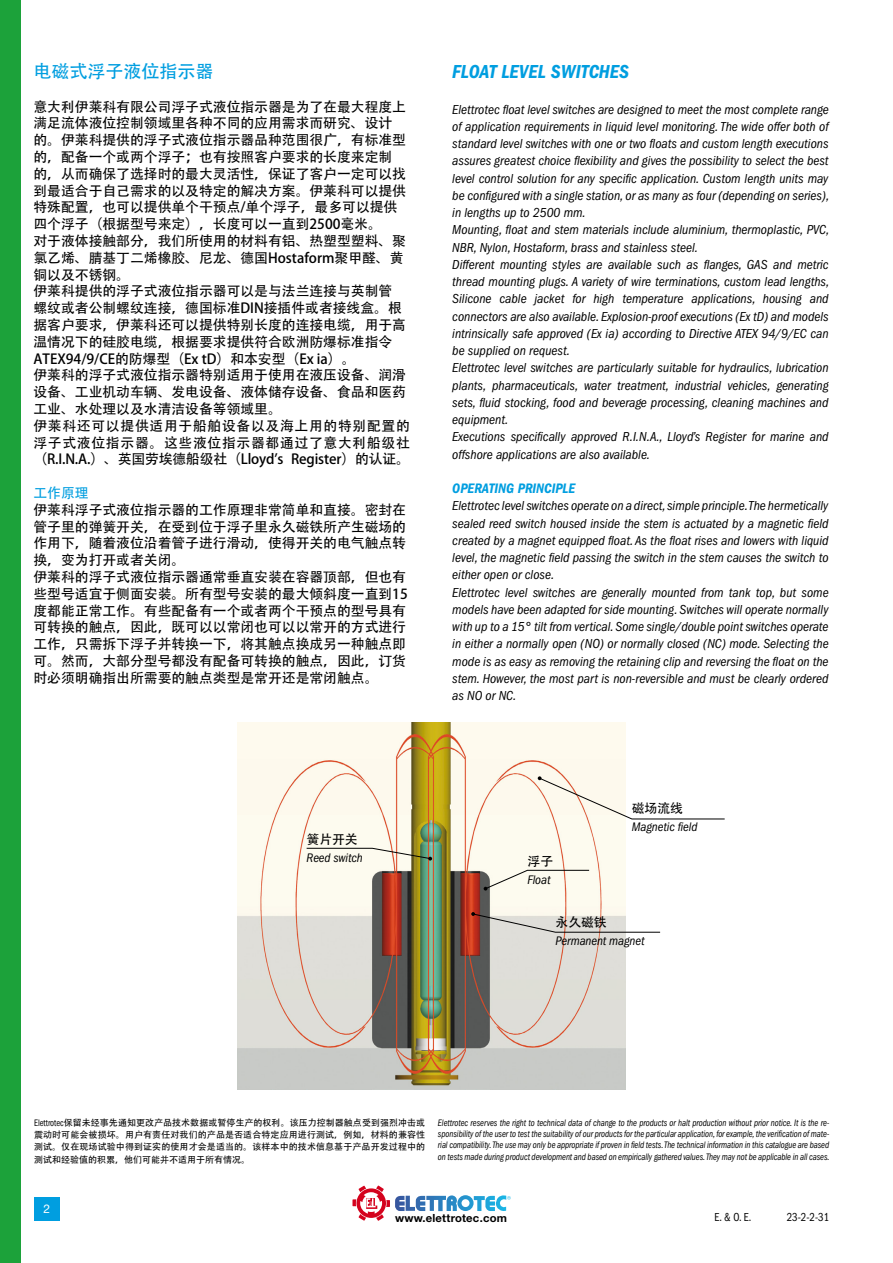
<style>
.page{position:relative;width:893px;height:1263px;background:#fff}
.page>*{position:absolute;margin:0;border:0;box-sizing:border-box;transform-origin:0 0}
.t1{font:italic 600 condensed 19.5px "Franklin Gothic";color:#009ee0}
.t2{font:18px "Adobe Heiti Std";color:#009ee0}
.t3{font:italic 600 condensed 14.25px "Franklin Gothic";color:#009ee0}
.t4{font:13.8px/16.8px "Adobe Heiti Std";color:#000}
.t5{font:13.8px "Adobe Heiti Std";color:#009ee0}
.t6{font:italic condensed 13.5px/17.2px "Franklin Gothic";color:#000;text-align:justify}
.t7{font:italic condensed 12.9px "Franklin Gothic";letter-spacing:-.005em;color:#000}
.t8{font:12.9px "Adobe Heiti Std";letter-spacing:-.005em;color:#000}
.t9{font:condensed 12px "Franklin Gothic";color:#000;scale:.9 1}
.t10{font:12px "Helvetica Neue LT Std";color:#fff}
.t11{font:700 11.25px "Helvetica Neue LT Std";letter-spacing:.02em;color:#000}
.t12{font:italic condensed 9.75px/11.2px "Franklin Gothic";letter-spacing:-.005em;color:#000;text-align:justify;scale:.89 1}
.t13{font:9px/12.3px "Adobe Heiti Std";letter-spacing:.005em;color:#000;text-align:justify}
.s1{font-family:"Franklin Gothic";font-stretch:condensed;font-size:9.75px}
</style>
<div class="page">
<div style="left:0;top:0;width:21px;height:1263px;background:#1ca23a"></div>
<div style="left:34px;top:1197px;width:26px;height:23px;background:#009ee0"></div>
<svg style="left:352px;top:1185px;width:159px;height:36px"></svg>
<img style="left:237px;top:723px;width:389px;height:366px">
<svg style="left:538px;top:776px;width:187px;height:43px"></svg>
<svg style="left:484px;top:870px;width:105px;height:20px"></svg>
<svg style="left:471px;top:912px;width:189px;height:20px"></svg>
<svg style="left:306px;top:848px;width:126px;height:12px"></svg>
<p class="t2" style="left:33px;top:61px;width:181px">电磁式浮子液位指示器</p>
<p class="t4" style="left:33px;top:98px;width:374px">意大利伊莱科有限公司浮子式液位指示器是为了在最大程度上满足流体液位控制领域里各种不同的应用需求而研究、设计的。伊莱科提供的浮子式液位指示器品种范围很广，有标准型的，配备一个或两个浮子；也有按照客户要求的长度来定制的，从而确保了选择时的最大灵活性，保证了客户一定可以找到最适合于自己需求的以及特定的解决方案。伊莱科可以提供特殊配置，也可以提供单个干预点/单个浮子，最多可以提供四个浮子（根据型号来定），长度可以一直到2500毫米。</p>
<p class="t4" style="left:33px;top:233px;width:374px">对于液体接触部分，我们所使用的材料有铝、热塑型塑料、聚氯乙烯、腈基丁二烯橡胶、尼龙、德国Hostaform聚甲醛、黄铜以及不锈钢。</p>
<p class="t4" style="left:33px;top:283px;width:374px">伊莱科提供的浮子式液位指示器可以是与法兰连接与英制管螺纹或者公制螺纹连接，德国标准DIN接插件或者接线盒。根据客户要求，伊莱科还可以提供特别长度的连接电缆，用于高温情况下的硅胶电缆，根据要求提供符合欧洲防爆标准指令<br>ATEX94/9/CE的防爆型（Ex tD）和本安型（Ex ia）。</p>
<p class="t4" style="left:33px;top:367px;width:374px;text-align:justify">伊莱科的浮子式液位指示器特别适用于使用在液压设备、润滑设备、工业机动车辆、发电设备、液体储存设备、食品和医药工业、水处理以及水清洁设备等领域里。</p>
<p class="t4" style="left:33px;top:418px;width:378px;text-align:justify">伊莱科还可以提供适用于船舶设备以及海上用的特别配置的浮子式液位指示器。这些液位指示器都通过了意大利船级社（R.I.N.A.）、英国劳埃德船级社（Lloyd's Register）的认证。</p>
<p class="t5" style="left:33px;top:485px;width:57px">工作原理</p>
<p class="t4" style="left:33px;top:502px;width:374px;text-align:justify">伊莱科浮子式液位指示器的工作原理非常简单和直接。密封在管子里的弹簧开关，在受到位于浮子里永久磁铁所产生磁场的作用下，随着液位沿着管子进行滑动，使得开关的电气触点转换，变为打开或者关闭。</p>
<p class="t4" style="left:33px;top:569px;width:376px">伊莱科的浮子式液位指示器通常垂直安装在容器顶部，但也有些型号适宜于侧面安装。所有型号安装的最大倾斜度一直到15度都能正常工作。有些配备有一个或者两个干预点的型号具有可转换的触点，因此，既可以以常闭也可以以常开的方式进行工作，只需拆下浮子并转换一下，将其触点换成另一种触点即可。然而，大部分型号都没有配备可转换的触点，因此，订货时必须明确指出所需要的触点类型是常开还是常闭触点。</p>
<p class="t8" style="left:307px;top:831px;width:53px">簧片开关</p>
<p class="t7" style="left:307px;top:850px;width:58px">Reed switch</p>
<p class="t1" style="left:452px;top:61px;width:178px">FLOAT LEVEL SWITCHES</p>
<p class="t6" style="left:452px;top:101px;width:378px">Elettrotec float level switches are designed to meet the most complete range of application requirements in liquid level monitoring. The wide offer both of standard level switches with one or two floats and custom length executions assures greatest choice flexibility and gives the possibility to select the best level control solution for any specific application. Custom length units may be configured with a single station, or as many as four (depending on series), in lengths up to 2500 mm.</p>
<p class="t6" style="left:452px;top:221px;width:378px">Mounting, float and stem materials include aluminium, thermoplastic, PVC,<br>NBR, Nylon, Hostaform, brass and stainless steel.</p>
<p class="t6" style="left:452px;top:256px;width:379px">Different mounting styles are available such as flanges, GAS and metric thread mounting plugs. A variety of wire terminations, custom lead lengths, Silicone cable jacket for high temperature applications, housing and connectors are also available. Explosion-proof executions (Ex tD) and models intrinsically safe approved (Ex ia) according to Directive ATEX 94/9/EC can be supplied on request.</p>
<p class="t6" style="left:452px;top:359px;width:378px">Elettrotec level switches are particularly suitable for hydraulics, lubrication plants, pharmaceuticals, water treatment, industrial vehicles, generating sets, fluid stocking, food and beverage processing, cleaning machines and equipment.</p>
<p class="t6" style="left:452px;top:428px;width:378px">Executions specifically approved R.I.N.A., Lloyd’s Register for marine and offshore applications are also available.</p>
<p class="t3" style="left:452px;top:480px;width:124px">OPERATING PRINCIPLE</p>
<p class="t6" style="left:452px;top:497px;width:378px">Elettrotec level switches operate on a direct, simple principle. The hermetically sealed reed switch housed inside the stem is actuated by a magnetic field created by a magnet equipped float. As the float rises and lowers with liquid level, the magnetic field passing the switch in the stem causes the switch to either open or close.</p>
<p class="t6" style="left:452px;top:584px;width:378px">Elettrotec level switches are generally mounted from tank top, but some models have been adapted for side mounting. Switches will operate normally with up to a 15° tilt from vertical. Some single/double point switches operate in either a normally open (NO) or normally closed (NC) mode. Selecting the mode is as easy as removing the retaining clip and reversing the float on the stem. However, the most part is non-reversible and must be clearly ordered as NO or NC.</p>
<p class="t8" style="left:528px;top:853px;width:27px">浮子</p>
<p class="t7" style="left:528px;top:872px;width:24px">Float</p>
<p class="t8" style="left:632px;top:801px;width:53px">磁场流线</p>
<p class="t7" style="left:632px;top:819px;width:67px">Magnetic field</p>
<p class="t8" style="left:556px;top:914px;width:53px">永久磁铁</p>
<p class="t7" style="left:556px;top:933px;width:90px">Permanent magnet</p>
<p class="t13" style="left:34px;top:1117px;width:393px"><span class="s1">Elettrotec</span>保留未经事先通知更改产品技术数据或暂停生产的权利。该压力控制器触点受到强烈冲击或震动时可能会被损坏。用户有责任对我们的产品是否适合特定应用进行测试，例如，材料的兼容性测试。仅在现场试验中得到证实的使用才会是适当的。该样本中的技术信息基于产品开发过程中的测试和经验值的积累，他们可能并不适用于所有情况。</p>
<p class="t12" style="left:438px;top:1117px;width:441px">Elettrotec reserves the right to technical data of change to the products or halt production without prior notice. It is the re&shy;sponsibility of the user to test the suitability of our products for the particular application, for example, the verification of mate&shy;rial compatibility. The use may only be appropriate if proven in field tests. The technical information in this catalogue are based on tests made during product development and based on empirically gathered values. They may not be applicable in all cases.</p>
<p class="t10" style="left:43px;top:1201px;width:8px">2</p>
<p class="t11" style="left:395px;top:1211px;width:113px">www.elettrotec.com</p>
<p class="t9" style="left:715px;top:1210px;width:42px">E. &amp; O. E.</p>
<p class="t9" style="left:787px;top:1210px;width:49px">23-2-2-31</p>
</div>
